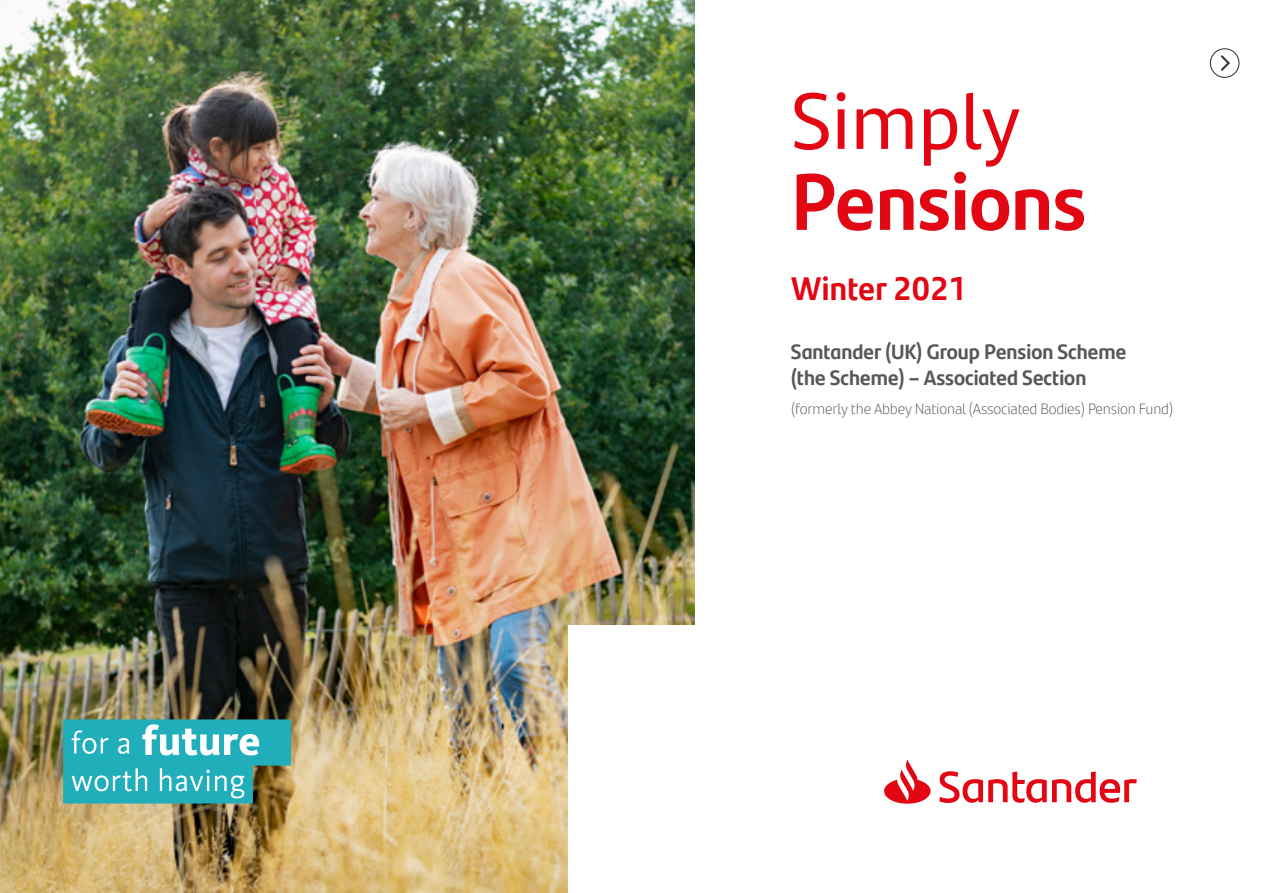
<style>
.page{position:relative;width:1263px;height:893px;background:#fff}
.page>*{position:absolute;margin:0;border:0;box-sizing:border-box;transform-origin:0 0}
.t1{font:700 79.5px "Santander Headline";color:#e30613}
.t2{font:79.5px "Santander Text";color:#e30613}
.t3{font:700 33px "Santander Headline";letter-spacing:.01em;color:#e30613}
.t4{font:700 21px/25.5px "Santander Headline";color:#575756}
.t5{font:300 15px "Santander Text";letter-spacing:-.01em;color:#575756}
</style>
<div class="page">
<img style="left:0;top:0;width:695px;height:893px">
<div style="left:568px;top:625px;width:142px;height:268px;background:#fff"></div>
<svg style="left:884px;top:759px;width:253px;height:45px"></svg>
<svg style="left:63px;top:719px;width:228px;height:86px;background:#46b1b6"></svg>
<div style="left:1210px;top:48px;width:29px;height:30px;border:1px solid #3c3c3b;border-radius:50%"></div>
<svg style="left:1221px;top:55px;width:9px;height:16px"></svg>
<h1 class="t2" style="left:791px;top:61px;width:231px">Simply</h1>
<h1 class="t1" style="left:791px;top:140px;width:297px">Pensions</h1>
<h2 class="t3" style="left:791px;top:262px;width:178px">Winter 2021</h2>
<p class="t4" style="left:791px;top:338px;width:337px">Santander (UK) Group Pension Scheme (the Scheme) – Associated Section</p>
<p class="t5" style="left:791px;top:398px;width:384px">(formerly the Abbey National (Associated Bodies) Pension Fund)</p>
</div>
